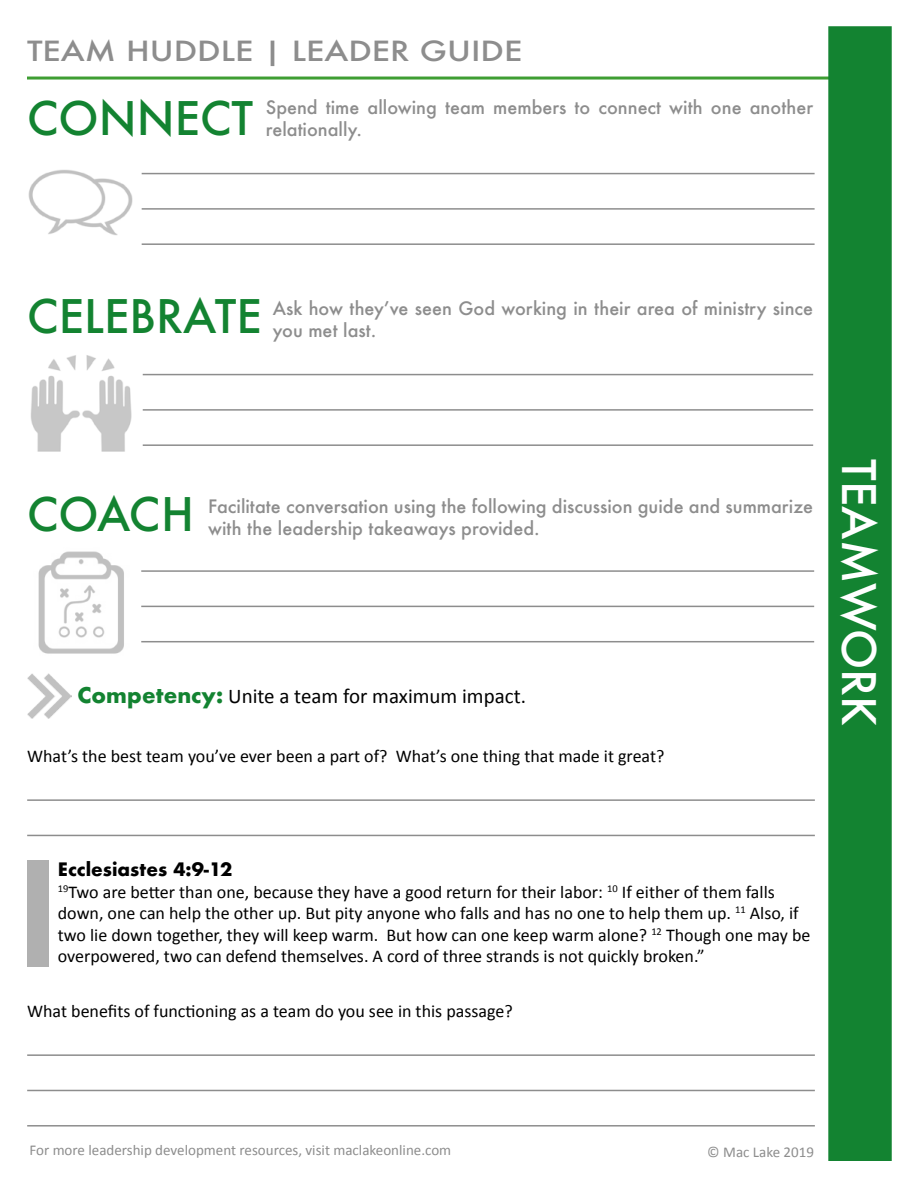
<style>
.page{position:relative;width:918px;height:1188px;background:#fff}
.page>*{position:absolute;margin:0;border:0;box-sizing:border-box;transform-origin:0 0}
.t1{font:500 45px "Futura";color:#138331}
.t2{font:500 45px "Futura";color:#fff}
.t3{font:500 27px "Futura";color:#8d8d8d;scale:1.2 1}
.t4{font:21px "Calibri";color:#000}
.t5{font:18px/21.6px "Calibri";color:#000}
.t6{font:500 18px/21.6px "Futura";color:#8d8d8d}
.t7{font:700 18px "Futura";color:#000}
.t8{font:15px "Calibri";color:#8d8d8d}
.s1{font-family:"Futura";font-weight:700;color:#138331}
</style>
<div class="page">
<hr style="left:27px;top:77px;width:864px;height:3px;background:#3e9e33">
<div style="left:828px;top:26px;width:64px;height:1135px;background:#138331;border:2px solid #138331"></div>
<hr style="left:142px;top:173px;width:673px;height:1px;background:#8d8d8d">
<hr style="left:142px;top:208px;width:673px;height:2px;background:#8d8d8d">
<hr style="left:142px;top:243px;width:673px;height:2px;background:#8d8d8d">
<img style="left:28px;top:170px;width:105px;height:65px">
<hr style="left:143px;top:374px;width:670px;height:1px;background:#8d8d8d">
<hr style="left:143px;top:409px;width:670px;height:2px;background:#8d8d8d">
<hr style="left:143px;top:444px;width:670px;height:2px;background:#8d8d8d">
<img style="left:30px;top:355px;width:102px;height:97px">
<hr style="left:141px;top:570px;width:673px;height:2px;background:#8d8d8d">
<hr style="left:141px;top:606px;width:673px;height:1px;background:#8d8d8d">
<hr style="left:141px;top:641px;width:673px;height:1px;background:#8d8d8d">
<img style="left:38px;top:551px;width:86px;height:103px">
<img style="left:27px;top:673px;width:44px;height:46px">
<hr style="left:27px;top:799px;width:788px;height:2px;background:#8d8d8d">
<hr style="left:27px;top:835px;width:788px;height:1px;background:#8d8d8d">
<div style="left:27px;top:860px;width:22px;height:106px;background:#b0b0b0"></div>
<hr style="left:27px;top:1054px;width:788px;height:2px;background:#8d8d8d">
<hr style="left:27px;top:1090px;width:788px;height:1px;background:#8d8d8d">
<hr style="left:27px;top:1125px;width:788px;height:2px;background:#8d8d8d">
<h2 class="t3" style="left:27px;top:33px;width:414px">TEAM HUDDLE | LEADER GUIDE</h2>
<h1 class="t1" style="left:27px;top:89px;width:228px">CONNECT</h1>
<p class="t6" style="left:266px;top:96px;width:549px">Spend time allowing team members to connect with one another relationally.</p>
<h1 class="t1" style="left:27px;top:287px;width:236px">CELEBRATE</h1>
<p class="t6" style="left:273px;top:298px;width:542px">Ask how they’ve seen God working in their area of ministry since you met last.</p>
<h1 class="t1" style="left:27px;top:485px;width:169px">COACH</h1>
<p class="t6" style="left:208px;top:496px;width:607px">Facilitate conversation using the following discussion guide and summarize with the leadership takeaways provided.</p>
<p class="t4" style="left:77px;top:683px;width:450px"><span class="s1">Competency:</span> Unite a team for maximum impact.</p>
<p class="t5" style="left:27px;top:745px;width:639px">What’s the best team you’ve ever been a part of? What’s one thing that made it great?</p>
<h1 class="t2" style="left:889px;top:459px;width:269px;rotate:90deg">TEAMWORK</h1>
<p class="t7" style="left:58px;top:857px;width:176px">Ecclesiastes 4:9-12</p>
<p class="t5" style="left:58px;top:881px;width:754px"><sup>19</sup>Two are better than one, because they have a good return for their labor: <sup>10</sup> If either of them falls down, one can help the other up. But pity anyone who falls and has no one to help them up. <sup>11</sup> Also, if two lie down together, they will keep warm. But how can one keep warm alone? <sup>12</sup> Though one may be overpowered, two can defend themselves. A cord of three strands is not quickly broken.”</p>
<p class="t5" style="left:27px;top:1000px;width:487px">What benefits of functioning as a team do you see in this passage?</p>
<p class="t8" style="left:29px;top:1141px;width:423px">For more leadership development resources, visit maclakeonline.com</p>
<p class="t8" style="left:707px;top:1142px;width:108px">© Mac Lake 2019</p>
</div>
